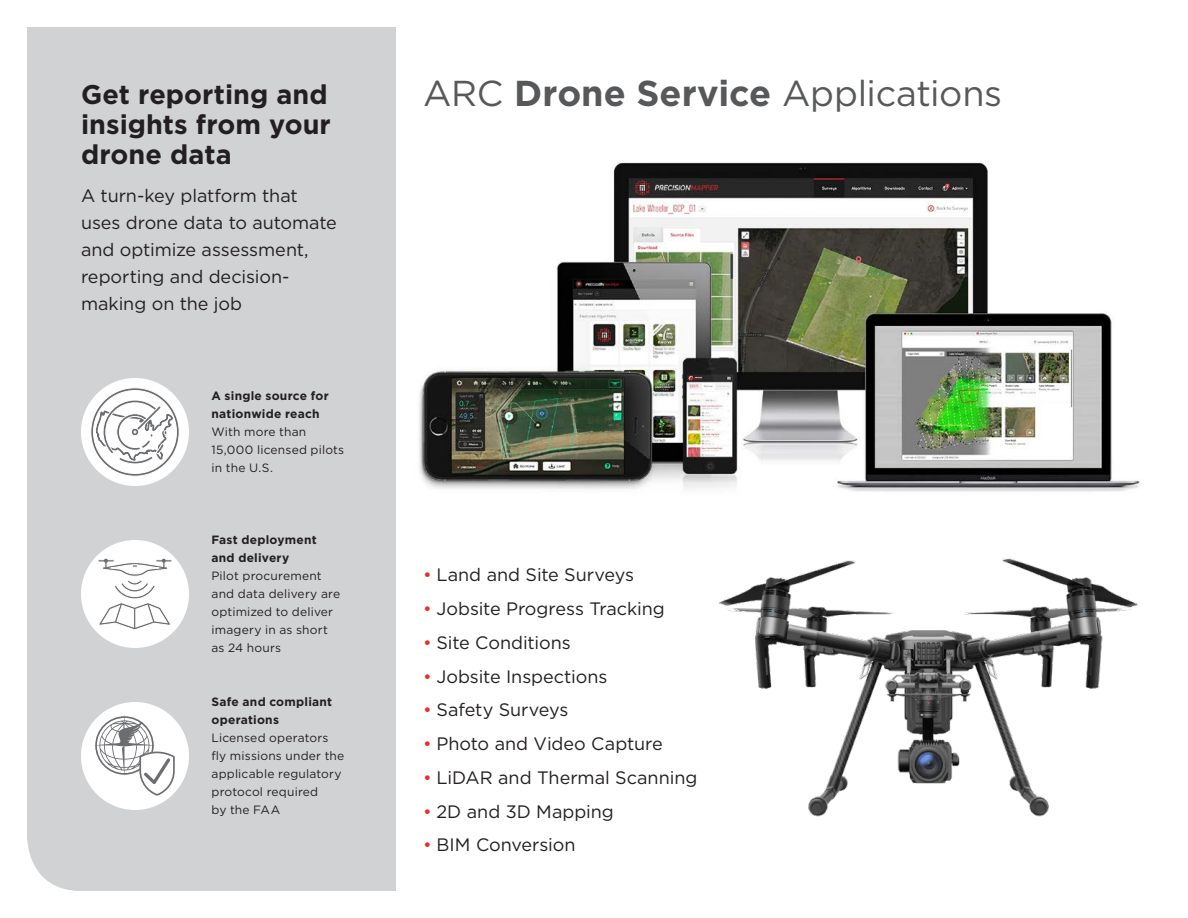
<style>
.page{position:relative;width:1188px;height:918px;background:#fff}
.page>*{position:absolute;margin:0;border:0;box-sizing:border-box;transform-origin:0 0}
.t1{font:36px "Gotham";letter-spacing:-.005em;color:#57585a}
.t2{font:700 27px/30px "Gotham";color:#231f20}
.t3{font:18px/27px "Gotham";letter-spacing:-.005em;color:#231f20}
.t4{font:12px/18px "Gotham";letter-spacing:.015em;color:#231f20}
.t5{font:700 12px/18px "Gotham";letter-spacing:.02em;color:#231f20}
.s1{font-weight:700}
.s2{color:#ee2e22}
</style>
<div class="page">
<div style="left:27px;top:27px;width:369px;height:864px;background:#d1d2d4"></div>
<img style="left:719px;top:558px;width:419px;height:259px">
<img style="left:419px;top:162px;width:721px;height:330px">
<div style="left:81px;top:378px;width:108px;height:108px;background:#fff;border-radius:50%"></div>
<svg style="left:91px;top:388px;width:88px;height:88px"></svg>
<div style="left:81px;top:540px;width:108px;height:108px;background:#fff;border-radius:50%"></div>
<svg style="left:98px;top:558px;width:74px;height:72px"></svg>
<div style="left:81px;top:702px;width:108px;height:108px;background:#fff;border-radius:50%"></div>
<svg style="left:94px;top:715px;width:81px;height:81px"></svg>
<h2 class="t2" style="left:81px;top:79px;width:248px">Get reporting and</h2>
<h1 class="t1" style="left:423px;top:70px;width:581px">ARC <span class="s1">Drone Service</span> Applications</h1>
<h2 class="t2" style="left:81px;top:109px;width:251px">insights from your drone data</h2>
<p class="t3" style="left:81px;top:181px;width:257px">A turn-key platform that uses drone data to automate and optimize assessment, reporting and decision&shy;making on the job</p>
<p class="t5" style="left:212px;top:387px;width:119px">A single source for nationwide reach</p>
<p class="t4" style="left:212px;top:423px;width:134px">With more than<br>15,000 licensed pilots in the U.S.</p>
<p class="t5" style="left:212px;top:531px;width:107px">Fast deployment and delivery</p>
<p class="t4" style="left:212px;top:567px;width:130px">Pilot procurement and data delivery are optimized to deliver imagery in as short as 24 hours</p>
<p class="t3" style="left:423px;top:561px;width:213px"><span class="s2">•</span> Land and Site Surveys</p>
<p class="t3" style="left:423px;top:595px;width:243px"><span class="s2">•</span> Jobsite Progress Tracking</p>
<p class="t3" style="left:423px;top:629px;width:149px"><span class="s2">•</span> Site Conditions</p>
<p class="t3" style="left:423px;top:662px;width:186px"><span class="s2">•</span> Jobsite Inspections</p>
<p class="t3" style="left:423px;top:696px;width:147px"><span class="s2">•</span> Safety Surveys</p>
<p class="t3" style="left:423px;top:730px;width:241px"><span class="s2">•</span> Photo and Video Capture</p>
<p class="t3" style="left:423px;top:764px;width:276px"><span class="s2">•</span> LiDAR and Thermal Scanning</p>
<p class="t3" style="left:423px;top:797px;width:192px"><span class="s2">•</span> 2D and 3D Mapping</p>
<p class="t3" style="left:423px;top:831px;width:154px"><span class="s2">•</span> BIM Conversion</p>
<p class="t5" style="left:212px;top:693px;width:122px">Safe and compliant operations</p>
<p class="t4" style="left:212px;top:729px;width:134px">Licensed operators fly missions under the applicable regulatory protocol required<br>by the FAA</p>
</div>
